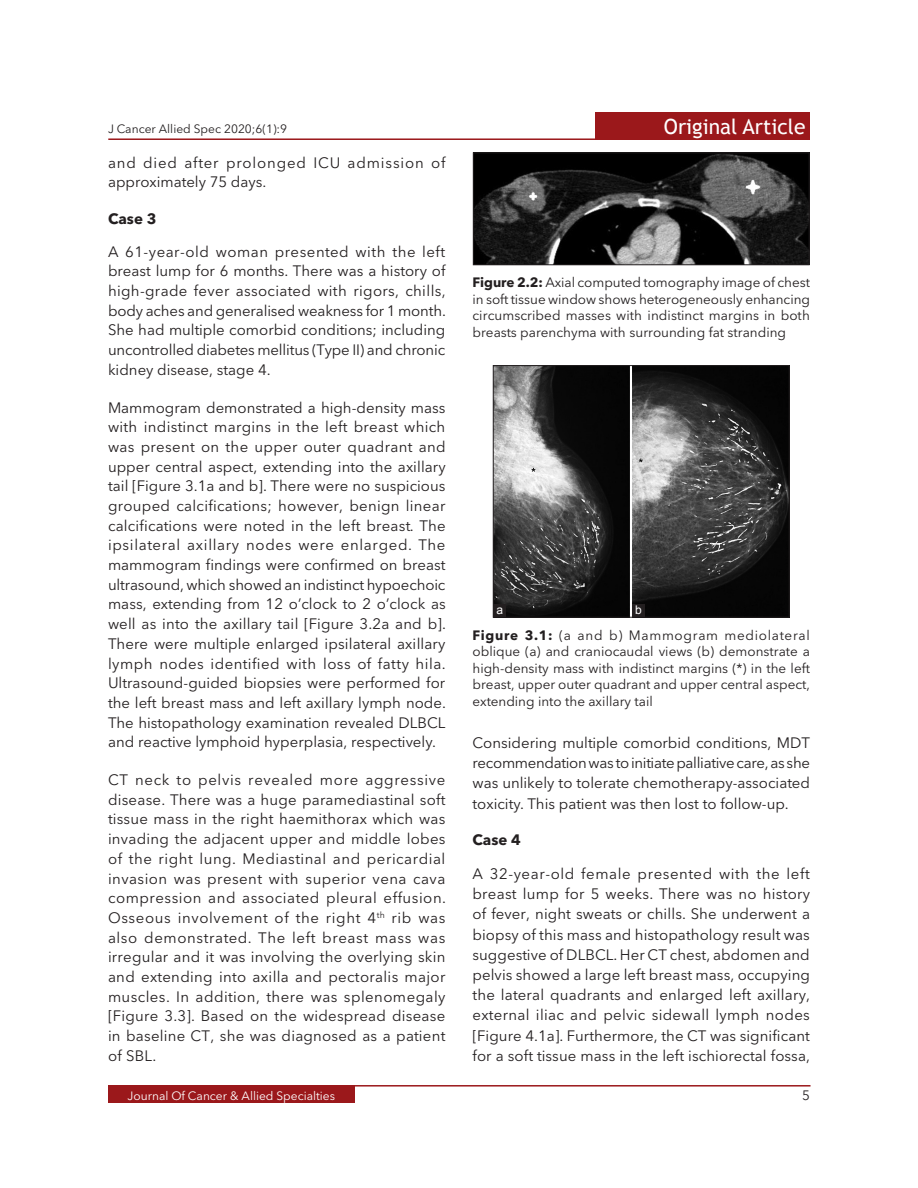
<style>
.page{position:relative;width:918px;height:1188px;background:#fff}
.page>*{position:absolute;margin:0;border:0;box-sizing:border-box;transform-origin:0 0}
.t1{font:21px "Trebuchet MS";color:#fff}
.TX{font:15px/19.6px "Avenir Next LT Pro";color:#231f20;text-align:justify}
.TX-2{font:15px/19.6px "Avenir Next LT Pro";letter-spacing:.055em;color:#231f20}
.t2{font:700 15px "Avenir Next LT Pro";color:#231f20}
.FGC{font:13.5px/16.5px "Avenir Next LT Pro";color:#231f20;text-align:justify}
.t3{font:12px "Avenir Next LT Pro";color:#fff}
.t4{font:12px "Avenir Next LT Pro";color:#231f20}
.LABEL{font:12px "Arial";color:#fff}
.s1{font-weight:700}
</style>
<div class="page">
<div style="left:108px;top:1085px;width:247px;height:18px;background:#9b181b"></div>
<hr style="left:108px;top:1085px;width:703px;height:2px;background:#9b181b">
<div style="left:596px;top:112px;width:214px;height:28px;background:#9b181b"></div>
<hr style="left:108px;top:138px;width:687px;height:2px;background:#9b181b">
<img style="left:475px;top:155px;width:332px;height:108px">
<div style="left:473px;top:153px;width:336px;height:112px;border:1px solid #231f20"></div>
<img style="left:495px;top:367px;width:292px;height:248px">
<div style="left:493px;top:365px;width:296px;height:252px;border:1px solid #231f20"></div>
<div style="left:494px;top:604px;width:12px;height:13px;background:#231f20"></div>
<div style="left:632px;top:604px;width:13px;height:13px;background:#231f20"></div>
<p class="t4" style="left:108px;top:119px;width:181px">J Cancer Allied Spec 2020;6(1):9</p>
<h1 class="t1" style="left:664px;top:113px;width:143px">Original Article</h1>
<p class="TX-2" style="left:108px;top:152px;width:339px">and died after prolonged ICU admission of approximately 75 days.</p>
<h2 class="t2" style="left:108px;top:205px;width:50px">Case 3</h2>
<p class="TX" style="left:108px;top:241px;width:340px">A 61-year-old woman presented with the left breast lump for 6 months. There was a history of high-grade fever associated with rigors, chills, body aches and generalised weakness for 1 month.<br>She had multiple comorbid conditions; including uncontrolled diabetes mellitus (Type II) and chronic kidney disease, stage 4.</p>
<p class="TX" style="left:108px;top:397px;width:339px">Mammogram demonstrated a high-density mass with indistinct margins in the left breast which was present on the upper outer quadrant and upper central aspect, extending into the axillary tail [Figure 3.1a and b]. There were no suspicious grouped calcifications; however, benign linear calcifications were noted in the left breast. The ipsilateral axillary nodes were enlarged. The mammogram findings were confirmed on breast ultrasound, which showed an indistinct hypoechoic mass, extending from 12 o’clock to 2 o’clock as well as into the axillary tail [Figure 3.2a and b].<br>There were multiple enlarged ipsilateral axillary lymph nodes identified with loss of fatty hila.<br>Ultrasound-guided biopsies were performed for the left breast mass and left axillary lymph node.<br>The histopathology examination revealed DLBCL and reactive lymphoid hyperplasia, respectively.</p>
<p class="TX" style="left:108px;top:769px;width:340px">CT neck to pelvis revealed more aggressive disease. There was a huge paramediastinal soft tissue mass in the right haemithorax which was invading the adjacent upper and middle lobes of the right lung. Mediastinal and pericardial invasion was present with superior vena cava compression and associated pleural effusion.<br>Osseous involvement of the right 4<sup>th</sup> rib was also demonstrated. The left breast mass was irregular and it was involving the overlying skin and extending into axilla and pectoralis major muscles. In addition, there was splenomegaly [Figure 3.3]. Based on the widespread disease in baseline CT, she was diagnosed as a patient of SBL.</p>
<p class="FGC" style="left:472px;top:274px;width:339px"><span class="s1">Figure 2.2:</span> Axial computed tomography image of chest in soft tissue window shows heterogeneously enhancing circumscribed masses with indistinct margins in both breasts parenchyma with surrounding fat stranding</p>
<p class="LABEL" style="left:497px;top:602px;width:8px">a</p>
<p class="LABEL" style="left:635px;top:602px;width:8px">b</p>
<p class="FGC" style="left:472px;top:626px;width:339px"><span class="s1">Figure 3.1:</span> (a and b) Mammogram mediolateral oblique (a) and craniocaudal views (b) demonstrate a high-density mass with indistinct margins (*) in the left breast, upper outer quadrant and upper central aspect, extending into the axillary tail</p>
<p class="TX" style="left:472px;top:732px;width:339px;line-height:20.2px">Considering multiple comorbid conditions, MDT recommendation was to initiate palliative care, as she was unlikely to tolerate chemotherapy-associated toxicity. This patient was then lost to follow-up.</p>
<h2 class="t2" style="left:472px;top:827px;width:50px">Case 4</h2>
<p class="TX" style="left:472px;top:863px;width:339px;line-height:20.2px">A 32-year-old female presented with the left breast lump for 5 weeks. There was no history of fever, night sweats or chills. She underwent a biopsy of this mass and histopathology result was suggestive of DLBCL. Her CT chest, abdomen and pelvis showed a large left breast mass, occupying the lateral quadrants and enlarged left axillary, external iliac and pelvic sidewall lymph nodes [Figure 4.1a]. Furthermore, the CT was significant for a soft tissue mass in the left ischiorectal fossa,</p>
<p class="t3" style="left:128px;top:1086px;width:209px">Journal Of Cancer &amp; Allied Specialties</p>
<p class="FGC" style="left:802px;top:1086px;width:9px">5</p>
</div>
